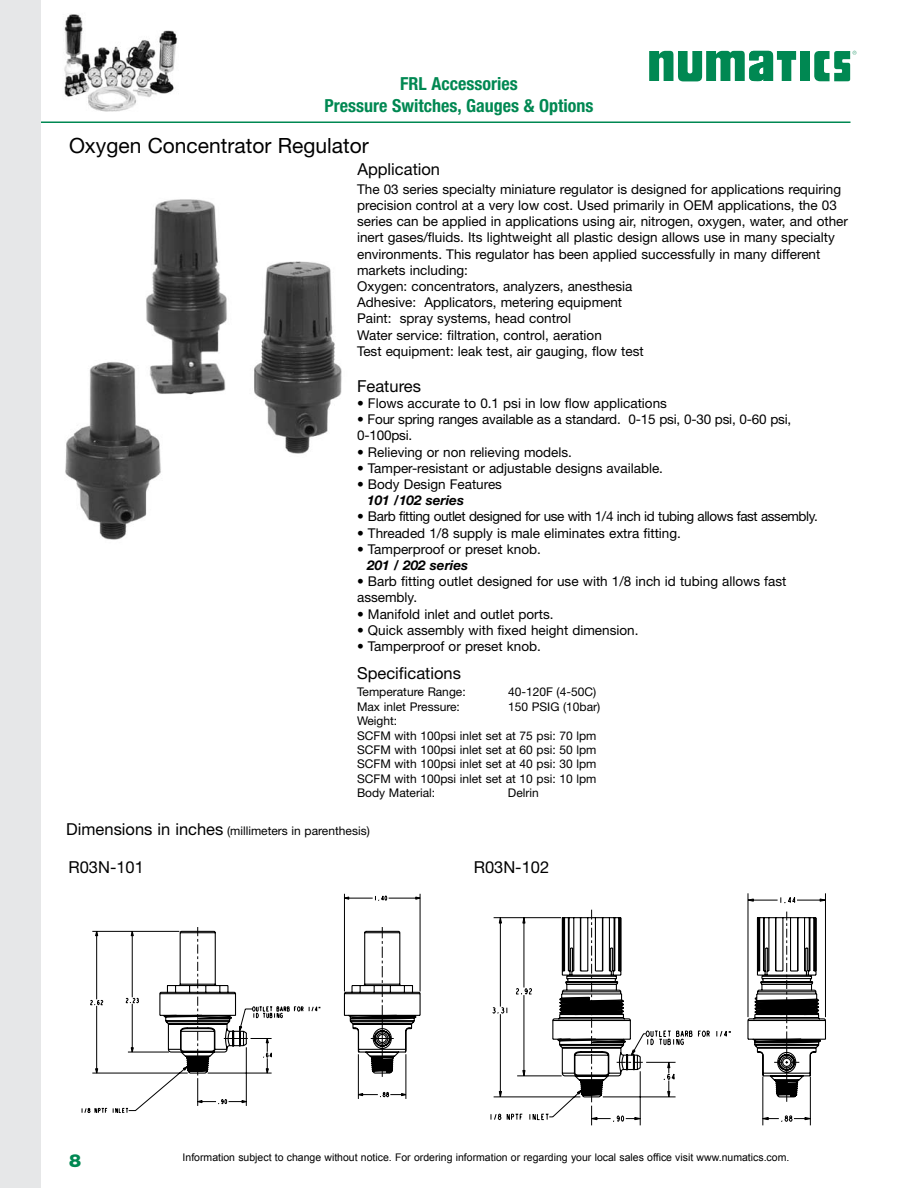
<style>
.page{position:relative;width:918px;height:1188px;background:#fff}
.page>*{position:absolute;margin:0;border:0;box-sizing:border-box;transform-origin:0 0}
.t1{font:21px "Helvetica Neue";color:#000}
.t2{font:700 condensed 18px/21.6px "Helvetica Neue";color:#008852;text-align:center}
.t3{font:900 18px "Helvetica Neue";color:#008852}
.t4{font:16.5px "Helvetica Neue";color:#000}
.t5{font:13.5px/16.2px "Helvetica Neue";color:#000}
.t6{font:13.5px "Helvetica Neue";letter-spacing:-.03em;color:#000}
.t7{font:italic 700 13.5px "Helvetica Neue";color:#000}
.t8{font:12px/14.4px "Helvetica Neue";color:#000}
.t9{font:10.5px "Arial";color:#000}
.s1{font-size:16.5px}
</style>
<div class="page">
<hr style="left:4px;top:121px;width:846px;height:2px;background:#008852">
<div style="left:0;top:0;width:40px;height:1188px;background:#e6e7e8"></div>
<div style="left:800px;top:51px;width:9px;height:30px;background:#008852"></div>
<svg style="left:814px;top:51px;width:42px;height:30px"></svg>
<svg style="left:649px;top:51px;width:147px;height:30px"></svg>
<img style="left:64px;top:14px;width:114px;height:98px">
<img style="left:65px;top:199px;width:277px;height:341px">
<svg style="left:82px;top:895px;width:339px;height:218px"></svg>
<svg style="left:493px;top:893px;width:333px;height:233px"></svg>
<svg style="left:552px;top:917px;width:274px;height:181px"></svg>
<h2 class="t2" style="left:325px;top:73px;width:270px">FRL Accessories<br>Pressure Switches, Gauges &amp; Options</h2>
<h1 class="t1" style="left:69px;top:133px;width:301px">Oxygen Concentrator Regulator</h1>
<p class="t5" style="left:357px;top:181px;width:492px">The 03 series specialty miniature regulator is designed for applications requiring precision control at a very low cost. Used primarily in OEM applications, the 03 series can be applied in applications using air, nitrogen, oxygen, water, and other inert gases/fluids. Its lightweight all plastic design allows use in many specialty environments. This regulator has been applied successfully in many different markets including:<br>Oxygen: concentrators, analyzers, anesthesia<br>Adhesive: Applicators, metering equipment<br>Paint: spray systems, head control<br>Water service: filtration, control, aeration<br>Test equipment: leak test, air gauging, flow test</p>
<p class="t4" style="left:357px;top:376px;width:65px">Features</p>
<p class="t5" style="left:357px;top:395px;width:311px">• Flows accurate to 0.1 psi in low flow applications</p>
<p class="t5" style="left:357px;top:411px;width:436px">• Four spring ranges available as a standard. 0-15 psi, 0-30 psi, 0-60 psi,<br>0-100psi.</p>
<p class="t5" style="left:357px;top:443px;width:216px">• Relieving or non relieving models.</p>
<p class="t5" style="left:357px;top:460px;width:307px">• Tamper-resistant or adjustable designs available.</p>
<p class="t5" style="left:357px;top:476px;width:146px">• Body Design Features</p>
<p class="t7" style="left:367px;top:492px;width:98px">101 /102 series</p>
<p class="t6" style="left:357px;top:508px;width:460px">• Barb fitting outlet designed for use with 1/4 inch id tubing allows fast assembly.</p>
<p class="t5" style="left:357px;top:524px;width:325px">• Threaded 1/8 supply is male eliminates extra fitting.</p>
<p class="t5" style="left:357px;top:541px;width:185px">• Tamperproof or preset knob.</p>
<p class="t7" style="left:367px;top:557px;width:102px">201 / 202 series</p>
<p class="t5" style="left:357px;top:573px;width:431px">• Barb fitting outlet designed for use with 1/8 inch id tubing allows fast assembly.</p>
<p class="t5" style="left:357px;top:605px;width:198px">• Manifold inlet and outlet ports.</p>
<p class="t5" style="left:357px;top:622px;width:283px">• Quick assembly with fixed height dimension.</p>
<p class="t5" style="left:357px;top:638px;width:185px">• Tamperproof or preset knob.</p>
<p class="t4" style="left:357px;top:159px;width:84px">Application</p>
<p class="t4" style="left:357px;top:663px;width:105px">Specifications</p>
<p class="t8" style="left:357px;top:685px;width:110px">Temperature Range:</p>
<p class="t8" style="left:508px;top:685px;width:90px">40-120F (4-50C)</p>
<p class="t8" style="left:357px;top:699px;width:104px">Max inlet Pressure:</p>
<p class="t8" style="left:508px;top:699px;width:94px">150 PSIG (10bar)</p>
<p class="t8" style="left:357px;top:714px;width:241px">Weight:<br>SCFM with 100psi inlet set at 75 psi: 70 lpm<br>SCFM with 100psi inlet set at 60 psi: 50 lpm<br>SCFM with 100psi inlet set at 40 psi: 30 lpm<br>SCFM with 100psi inlet set at 10 psi: 10 lpm<br>Body Material:</p>
<p class="t8" style="left:508px;top:786px;width:32px">Delrin</p>
<p class="t8" style="left:66px;top:823px;width:305px"><span class="s1">Dimensions in inches</span> (millimeters in parenthesis)</p>
<p class="t4" style="left:68px;top:857px;width:77px">R03N-101</p>
<p class="t4" style="left:474px;top:857px;width:77px">R03N-102</p>
<h2 class="t3" style="left:69px;top:1150px;width:14px">8</h2>
<p class="t9" style="left:183px;top:1152px;width:608px">Information subject to change without notice. For ordering information or regarding your local sales office visit www.numatics.com.</p>
</div>
